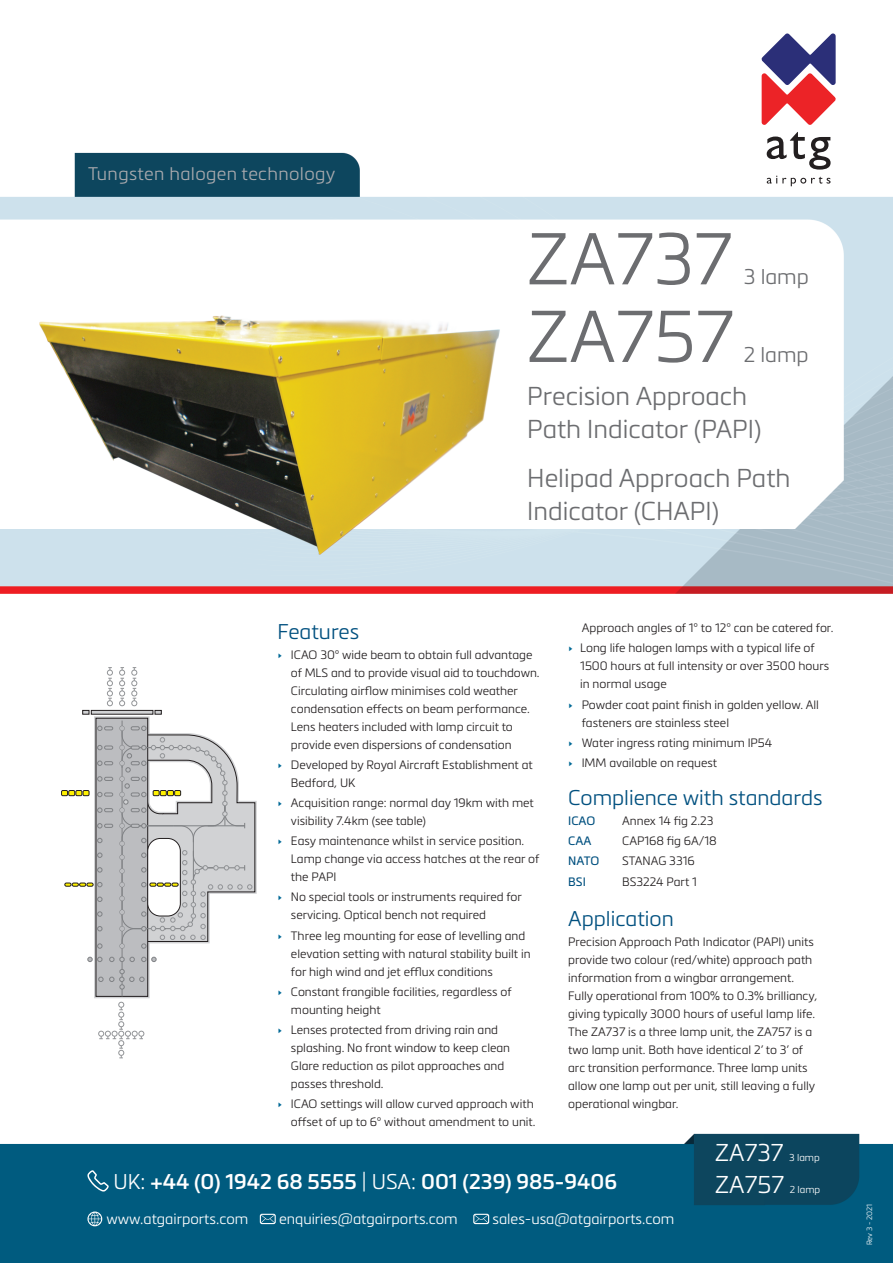
<style>
.page{position:relative;width:893px;height:1263px;background:#fff}
.page>*{position:absolute;margin:0;border:0;box-sizing:border-box;transform-origin:0 0}
.t1{font:300 72px "Metronic Pro";color:#6c6d70}
.t2{font:300 25.5px/33px "Metronic Pro";color:#6c6d70}
.t3{font:300 24px "Metronic Pro";color:#fff}
.t4{font:300 21px "Metronic Pro";color:#01507f}
.t5{font:600 21px "Metronic Pro";color:#fff}
.t6{font:300 21px "Metronic Pro";color:#6c6d70}
.t7{font:300 18px "Metronic Pro";letter-spacing:.02em;color:#a8a9ad}
.t8{font:300 14.55px "Metronic Pro";color:#fff}
.t9{font:300 12px/18px "Metronic Pro";color:#231f20}
.t10{font:12px "Metronic Pro";color:#01507f}
.t11{font:300 9.9px "Metronic Pro";color:#fff}
.t12{font:300 7.5px "Metronic Pro";color:#fff}
.s1{color:#006996}
.s2{font-weight:300}
</style>
<div class="page">
<img style="left:0;top:58px;width:893px;height:1205px">
<svg style="left:87px;top:1211px;width:15px;height:15px"></svg>
<svg style="left:260px;top:1214px;width:16px;height:10px"></svg>
<svg style="left:473px;top:1214px;width:16px;height:10px"></svg>
<svg style="left:87px;top:1170px;width:22px;height:21px"></svg>
<svg style="left:762px;top:33px;width:74px;height:92px"></svg>
<svg style="left:767px;top:132px;width:64px;height:38px"></svg>
<svg style="left:767px;top:176px;width:63px;height:10px"></svg>
<svg style="left:39px;top:656px;width:227px;height:415px"></svg>
<svg style="left:94px;top:716px;width:163px;height:282px"></svg>
<div style="left:96px;top:718px;width:52px;height:278px;background:#bcbdc0"></div>
<hr style="left:122px;top:720px;width:1px;height:276px;background:#808285">
<svg style="left:98px;top:977px;width:5px;height:5px"></svg>
<svg style="left:109px;top:969px;width:35px;height:20px"></svg>
<svg style="left:141px;top:957px;width:15px;height:5px"></svg>
<svg style="left:130px;top:957px;width:5px;height:5px"></svg>
<svg style="left:120px;top:957px;width:4px;height:5px"></svg>
<svg style="left:109px;top:957px;width:5px;height:5px"></svg>
<svg style="left:88px;top:957px;width:14px;height:5px"></svg>
<svg style="left:97px;top:944px;width:5px;height:4px"></svg>
<svg style="left:97px;top:926px;width:5px;height:5px"></svg>
<svg style="left:97px;top:911px;width:5px;height:5px"></svg>
<svg style="left:97px;top:897px;width:5px;height:5px"></svg>
<svg style="left:97px;top:867px;width:5px;height:5px"></svg>
<svg style="left:97px;top:853px;width:5px;height:5px"></svg>
<svg style="left:97px;top:838px;width:5px;height:5px"></svg>
<div style="left:91px;top:710px;width:62px;height:4px;border:1px solid #231f20"></div>
<svg style="left:82px;top:710px;width:7px;height:4px"></svg>
<svg style="left:155px;top:710px;width:7px;height:4px"></svg>
<svg style="left:65px;top:882px;width:37px;height:5px"></svg>
<div style="left:61px;top:790px;width:7px;height:6px;border:1px solid #231f20"></div>
<svg style="left:62px;top:790px;width:27px;height:6px"></svg>
<svg style="left:97px;top:761px;width:16px;height:5px"></svg>
<svg style="left:97px;top:745px;width:16px;height:5px"></svg>
<svg style="left:97px;top:726px;width:16px;height:5px"></svg>
<svg style="left:119px;top:726px;width:136px;height:223px"></svg>
<svg style="left:97px;top:823px;width:16px;height:5px"></svg>
<svg style="left:97px;top:808px;width:16px;height:4px"></svg>
<svg style="left:97px;top:792px;width:16px;height:5px"></svg>
<svg style="left:97px;top:776px;width:16px;height:5px"></svg>
<svg style="left:131px;top:667px;width:6px;height:39px"></svg>
<svg style="left:119px;top:667px;width:6px;height:39px"></svg>
<svg style="left:107px;top:667px;width:6px;height:39px"></svg>
<svg style="left:98px;top:1002px;width:46px;height:56px"></svg>
<p class="t7" style="left:88px;top:162px;width:249px">Tungsten halogen technology</p>
<p class="t1" style="left:527px;top:210px;width:207px">ZA737</p>
<p class="t1" style="left:527px;top:288px;width:208px">ZA757</p>
<p class="t6" style="left:744px;top:263px;width:66px">3 lamp</p>
<p class="t6" style="left:744px;top:340px;width:66px">2 lamp</p>
<p class="t2" style="left:527px;top:378px;width:236px">Precision Approach<br>Path Indicator (PAPI)</p>
<p class="t2" style="left:527px;top:461px;width:265px">Helipad Approach Path<br>Indicator (CHAPI)</p>
<p class="t4" style="left:277px;top:617px;width:83px">Features</p>
<p class="t9" style="left:291px;top:645px;width:250px;text-indent:-14px"><span class="s1">∣</span> ICAO 30° wide beam to obtain full advantage of MLS and to provide visual aid to touchdown.<br>Circulating airflow minimises cold weather condensation effects on beam performance.<br>Lens heaters included with lamp circuit to provide even dispersions of condensation</p>
<p class="t9" style="left:291px;top:755px;width:243px;text-indent:-14px"><span class="s1">∣</span> Developed by Royal Aircraft Establishment at<br>Bedford, UK</p>
<p class="t9" style="left:291px;top:793px;width:244px;text-indent:-14px"><span class="s1">∣</span> Acquisition range: normal day 19km with met visibility 7.4km (see table)</p>
<p class="t9" style="left:291px;top:831px;width:250px;text-indent:-14px"><span class="s1">∣</span> Easy maintenance whilst in service position.<br>Lamp change via access hatches at the rear of the PAPI</p>
<p class="t9" style="left:291px;top:888px;width:233px;text-indent:-14px"><span class="s1">∣</span> No special tools or instruments required for servicing. Optical bench not required</p>
<p class="t9" style="left:291px;top:926px;width:241px;text-indent:-14px"><span class="s1">∣</span> Three leg mounting for ease of levelling and elevation setting with natural stability built in for high wind and jet efflux conditions</p>
<p class="t9" style="left:291px;top:982px;width:222px;text-indent:-14px"><span class="s1">∣</span> Constant frangible facilities, regardless of mounting height</p>
<p class="t9" style="left:291px;top:1020px;width:221px;text-indent:-14px"><span class="s1">∣</span> Lenses protected from driving rain and splashing. No front window to keep clean Glare reduction as pilot approaches and passes threshold.</p>
<p class="t9" style="left:277px;top:1094px;width:260px;text-align:right"><span class="s1">∣</span> ICAO settings will allow curved approach with offset of up to 6° without amendment to unit.</p>
<p class="t9" style="left:582px;top:618px;width:253px">Approach angles of 1° to 12° can be catered for.</p>
<p class="t9" style="left:580px;top:638px;width:250px;text-indent:-12px"><span class="s1">∣</span> Long life halogen lamps with a typical life of<br>1500 hours at full intensity or over 3500 hours in normal usage</p>
<p class="t9" style="left:582px;top:695px;width:239px;text-indent:-14px"><span class="s1">∣</span> Powder coat paint finish in golden yellow. All fasteners are stainless steel</p>
<p class="t9" style="left:568px;top:733px;width:206px"><span class="s1">∣</span> Water ingress rating minimum IP54</p>
<p class="t9" style="left:568px;top:753px;width:150px"><span class="s1">∣</span> IMM available on request</p>
<p class="t4" style="left:568px;top:783px;width:256px">Complience with standards</p>
<p class="t10" style="left:568px;top:812px;width:29px">ICAO</p>
<p class="t9" style="left:622px;top:811px;width:93px">Annex 14 fig 2.23</p>
<p class="t10" style="left:568px;top:832px;width:25px">CAA</p>
<p class="t9" style="left:622px;top:831px;width:96px">CAP168 fig 6A/18</p>
<p class="t10" style="left:568px;top:852px;width:33px">NATO</p>
<p class="t9" style="left:622px;top:852px;width:74px">STANAG 3316</p>
<p class="t10" style="left:568px;top:873px;width:19px">BSI</p>
<p class="t9" style="left:622px;top:872px;width:76px">BS3224 Part 1</p>
<p class="t4" style="left:568px;top:904px;width:107px">Application</p>
<p class="t9" style="left:568px;top:932px;width:251px">Precision Approach Path Indicator (PAPI) units provide two colour (red/white) approach path information from a wingbar arrangement.<br>Fully operational from 100% to 0.3% brilliancy, giving typically 3000 hours of useful lamp life.<br>The ZA737 is a three lamp unit, the ZA757 is a two lamp unit. Both have identical 2’ to 3’ of arc transition performance. Three lamp units allow one lamp out per unit, still leaving a fully operational wingbar.</p>
<p class="t5" style="left:114px;top:1168px;width:505px"><span class="s2">UK:</span> +44 (0) 1942 68 5555 <span class="s2">| USA:</span> 001 (239) 985-9406</p>
<p class="t8" style="left:106px;top:1209px;width:143px">www.atgairports.com</p>
<p class="t8" style="left:279px;top:1209px;width:180px">enquiries@atgairports.com</p>
<p class="t8" style="left:493px;top:1209px;width:183px">sales-usa@atgairports.com</p>
<p class="t3" style="left:715px;top:1136px;width:70px">ZA737</p>
<p class="t11" style="left:789px;top:1151px;width:32px">3 lamp</p>
<p class="t3" style="left:715px;top:1168px;width:70px">ZA757</p>
<p class="t11" style="left:790px;top:1182px;width:32px">2 lamp</p>
<p class="t12" style="left:864px;top:1245px;width:43px;rotate:-90deg">Rev 3 - 2021</p>
</div>
